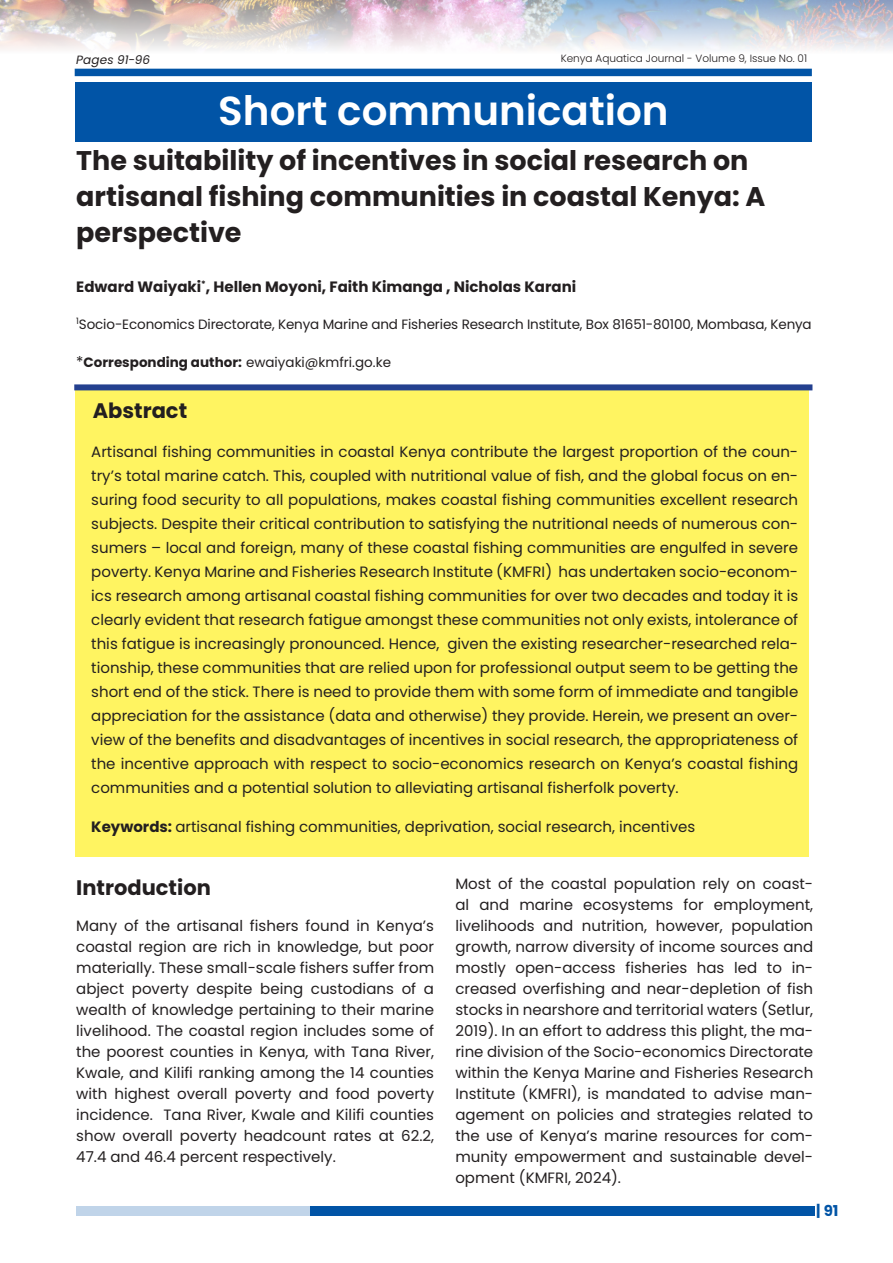
<style>
.page{position:relative;width:893px;height:1263px;background:#fff}
.page>*{position:absolute;margin:0;border:0;box-sizing:border-box;transform-origin:0 0}
.t1{font:600 40.5px "Poppins";color:#fff}
.Paper_heading{font:700 27px/36px "Poppins";color:#231f20}
.HD1{font:700 21px "Poppins";color:#231f20}
.Abstract{font:15px/24px "Poppins";color:#231f20;text-align:justify}
.Btxt{font:15px/21px "Poppins";color:#231f20;text-align:justify}
.Authors{font:700 15px "Poppins";color:#231f20}
.t2{font:700 15px "Poppins";color:#0154a6}
.Affiliation{font:13.5px "Poppins";letter-spacing:-.01em;color:#231f20}
.Affiliation-2{font:700 13.5px "Poppins";color:#231f20}
.t3{font:italic 12px "Poppins";letter-spacing:.01em;color:#231f20}
.t4{font:300 10.5px "Poppins";color:#231f20}
.s1{font-weight:400;font-size:15px}
.s2{font-weight:400}
.s3{font-weight:700}
</style>
<div class="page">
<img style="left:0;top:0;width:892px;height:50px">
<div style="left:75px;top:69px;width:737px;height:7px;background:#0154a6"></div>
<div style="left:76px;top:1206px;width:235px;height:10px;background:#c0d4e9"></div>
<div style="left:310px;top:1206px;width:505px;height:10px;background:#0154a6"></div>
<div style="left:75px;top:386px;width:734px;height:471px;background:#fff461"></div>
<div style="left:74px;top:384px;width:738px;height:6px;background:#24408f"></div>
<div style="left:75px;top:82px;width:737px;height:60px;background:#0154a6"></div>
<p class="t3" style="left:76px;top:53px;width:75px">Pages 91-96</p>
<p class="t4" style="left:561px;top:53px;width:248px">Kenya Aquatica Journal - Volume 9, Issue No. 01</p>
<p class="t1" style="left:218px;top:87px;width:452px">Short communication</p>
<p class="Paper_heading" style="left:76px;top:143px;width:691px">The suitability of incentives in social research on artisanal fishing communities in coastal Kenya: A perspective</p>
<p class="Authors" style="left:76px;top:278px;width:501px">Edward Waiyaki<sup>*</sup>, Hellen Moyoni, Faith Kimanga , Nicholas Karani</p>
<p class="Affiliation" style="left:76px;top:317px;width:737px"><sup>1</sup>Socio-Economics Directorate, Kenya Marine and Fisheries Research Institute, Box 81651-80100, Mombasa, Kenya</p>
<p class="Affiliation-2" style="left:76px;top:354px;width:316px"><span class="s1">*</span>Corresponding author: <span class="s2">ewaiyaki@kmfri.go.ke</span></p>
<p class="HD1" style="left:93px;top:398px;width:96px">Abstract</p>
<p class="Abstract" style="left:91px;top:440px;width:708px">Artisanal fishing communities in coastal Kenya contribute the largest proportion of the coun&shy;try’s total marine catch. This, coupled with nutritional value of fish, and the global focus on en&shy;suring food security to all populations, makes coastal fishing communities excellent research subjects. Despite their critical contribution to satisfying the nutritional needs of numerous con&shy;sumers – local and foreign, many of these coastal fishing communities are engulfed in severe poverty. Kenya Marine and Fisheries Research Institute (KMFRI) has undertaken socio-econom&shy;ics research among artisanal coastal fishing communities for over two decades and today it is clearly evident that research fatigue amongst these communities not only exists, intolerance of this fatigue is increasingly pronounced. Hence, given the existing researcher-researched rela&shy;tionship, these communities that are relied upon for professional output seem to be getting the short end of the stick. There is need to provide them with some form of immediate and tangible appreciation for the assistance (data and otherwise) they provide. Herein, we present an over&shy;view of the benefits and disadvantages of incentives in social research, the appropriateness of the incentive approach with respect to socio-economics research on Kenya’s coastal fishing communities and a potential solution to alleviating artisanal fisherfolk poverty.</p>
<p class="Abstract" style="left:91px;top:815px;width:605px"><span class="s3">Keywords:</span> artisanal fishing communities, deprivation, social research, incentives</p>
<p class="HD1" style="left:76px;top:875px;width:136px">Introduction</p>
<p class="Btxt" style="left:76px;top:915px;width:359px">Many of the artisanal fishers found in Kenya’s coastal region are rich in knowledge, but poor materially. These small-scale fishers suffer from abject poverty despite being custodians of a wealth of knowledge pertaining to their marine livelihood. The coastal region includes some of the poorest counties in Kenya, with Tana River, Kwale, and Kilifi ranking among the 14 counties with highest overall poverty and food poverty incidence. Tana River, Kwale and Kilifi counties show overall poverty headcount rates at 62.2, 47.4 and 46.4 percent respectively.</p>
<p class="Btxt" style="left:455px;top:873px;width:359px">Most of the coastal population rely on coast&shy;al and marine ecosystems for employment, livelihoods and nutrition, however, population growth, narrow diversity of income sources and mostly open-access fisheries has led to in&shy;creased overfishing and near-depletion of fish stocks in nearshore and territorial waters (Setlur, 2019). In an effort to address this plight, the ma&shy;rine division of the Socio-economics Directorate within the Kenya Marine and Fisheries Research Institute (KMFRI), is mandated to advise man&shy;agement on policies and strategies related to the use of Kenya’s marine resources for com&shy;munity empowerment and sustainable devel&shy;opment (KMFRI, 2024).</p>
<p class="t2" style="left:816px;top:1202px;width:24px">| 91</p>
</div>
